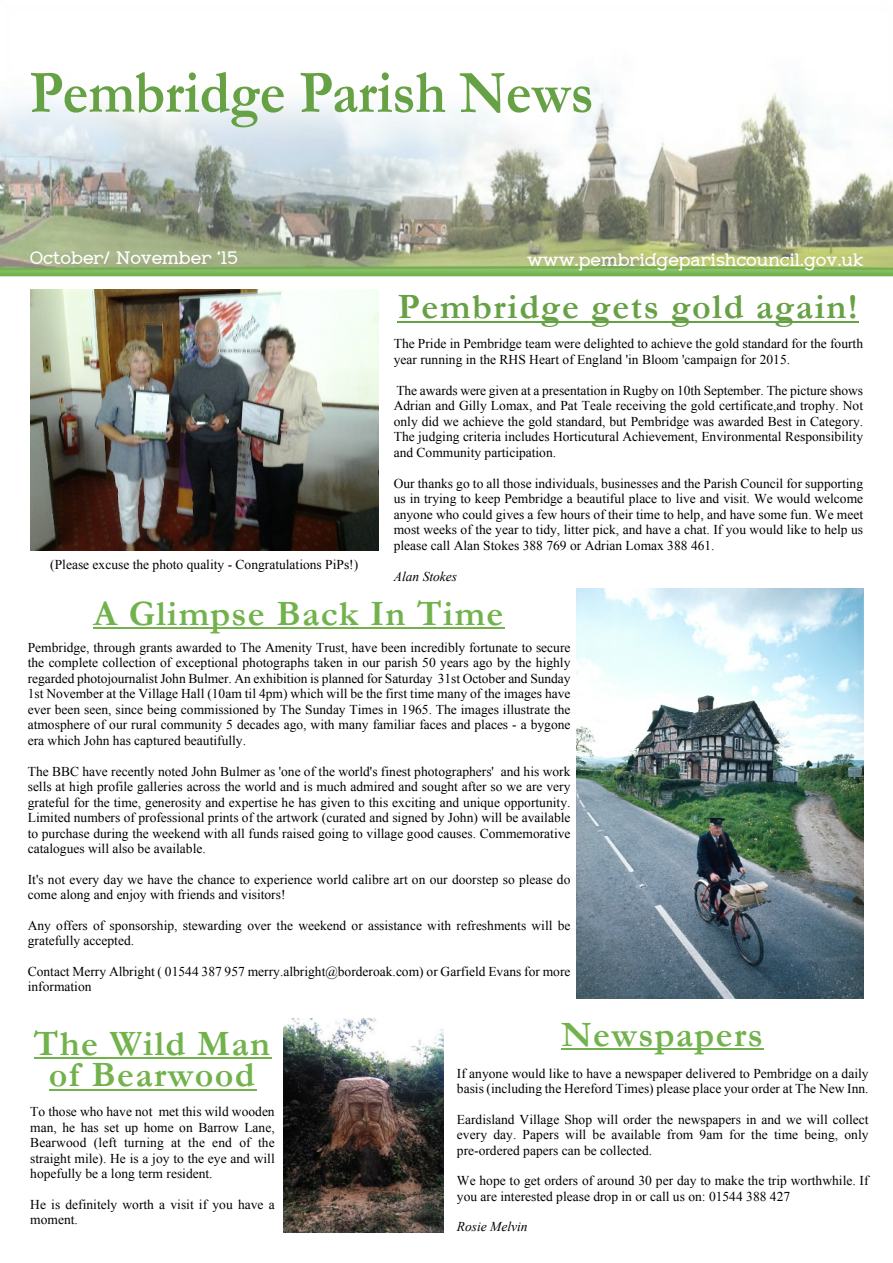
<style>
.page{position:relative;width:893px;height:1263px;background:#fff}
.page>*{position:absolute;margin:0;border:0;box-sizing:border-box;transform-origin:0 0}
.t1{font:700 61.35px "Garamond";color:#67a145;scale:.9 1}
.t2{font:700 36px/31.2px "Garamond";letter-spacing:.04em;color:#72b24c;text-align:center}
.t3{font:700 36px "Garamond";letter-spacing:.045em;color:#67a145}
.t4{font:18px "Zolano Serif BTN Bold";color:#fff}
.t5{font:13.5px/15.5px "Times New Roman";color:#000}
.t6{font:italic 13.5px "Times New Roman";color:#000}
</style>
<div class="page">
<img style="left:0;top:84px;width:893px;height:181px">
<img style="left:0;top:265px;width:893px;height:12px">
<svg style="left:0;top:266px;width:893px;height:10px;background:#7db559"></svg>
<hr style="left:398px;top:321px;width:461px;height:1px;background:#67a145">
<img style="left:576px;top:589px;width:287px;height:410px">
<hr style="left:94px;top:627px;width:411px;height:2px;background:#72b24c">
<hr style="left:34px;top:1057px;width:237px;height:2px;background:#72b24c">
<hr style="left:49px;top:1089px;width:207px;height:1px;background:#72b24c">
<img style="left:284px;top:1019px;width:160px;height:213px">
<hr style="left:561px;top:1048px;width:203px;height:2px;background:#72b24c">
<img style="left:30px;top:289px;width:348px;height:261px">
<h1 class="t1" style="left:30px;top:72px;width:628px">Pembridge Parish News</h1>
<h3 class="t4" style="left:30px;top:247px;width:210px">October/ November ‘15</h3>
<h3 class="t4" style="left:527px;top:248px;width:338px">www.pembridgeparishcouncil.gov.uk</h3>
<p class="t5" style="left:50px;top:558px;width:310px">(Please excuse the photo quality - Congratulations PiPs!)</p>
<h2 class="t3" style="left:398px;top:294px;width:461px">Pembridge gets gold again!</h2>
<p class="t5" style="left:394px;top:337px;width:471px">The Pride in Pembridge team were delighted to achieve the gold standard for the fourth year running in the RHS Heart of England 'in Bloom 'campaign for 2015.</p>
<p class="t5" style="left:394px;top:384px;width:471px;text-align:justify">The awards were given at a presentation in Rugby on 10th September. The picture shows Adrian and Gilly Lomax, and Pat Teale receiving the gold certificate,and trophy. Not only did we achieve the gold standard, but Pembridge was awarded Best in Category.<br>The judging criteria includes Horticutural Achievement, Environmental Responsibility and Community participation.</p>
<p class="t5" style="left:394px;top:477px;width:471px;text-align:justify">Our thanks go to all those individuals, businesses and the Parish Council for supporting us in trying to keep Pembridge a beautiful place to live and visit. We would welcome anyone who could gives a few hours of their time to help, and have some fun. We meet most weeks of the year to tidy, litter pick, and have a chat. If you would like to help us please call Alan Stokes 388 769 or Adrian Lomax 388 461.</p>
<p class="t6" style="left:394px;top:572px;width:65px">Alan Stokes</p>
<h2 class="t2" style="left:94px;top:602px;width:411px">A Glimpse Back In Time</h2>
<p class="t5" style="left:28px;top:641px;width:544px;text-align:justify">Pembridge, through grants awarded to The Amenity Trust, have been incredibly fortunate to secure the complete collection of exceptional photographs taken in our parish 50 years ago by the highly regarded photojournalist John Bulmer. An exhibition is planned for Saturday 31st October and Sunday 1st November at the Village Hall (10am til 4pm) which will be the first time many of the images have ever been seen, since being commissioned by The Sunday Times in 1965. The images illustrate the atmosphere of our rural community 5 decades ago, with many familiar faces and places - a bygone era which John has captured beautifully.</p>
<p class="t5" style="left:28px;top:764px;width:544px;text-align:justify">The BBC have recently noted John Bulmer as 'one of the world's finest photographers' and his work sells at high profile galleries across the world and is much admired and sought after so we are very grateful for the time, generosity and expertise he has given to this exciting and unique opportunity.<br>Limited numbers of professional prints of the artwork (curated and signed by John) will be available to purchase during the weekend with all funds raised going to village good causes. Commemorative catalogues will also be available.</p>
<p class="t5" style="left:28px;top:873px;width:544px">It's not every day we have the chance to experience world calibre art on our doorstep so please do come along and enjoy with friends and visitors!</p>
<p class="t5" style="left:28px;top:919px;width:544px">Any offers of sponsorship, stewarding over the weekend or assistance with refreshments will be gratefully accepted.</p>
<p class="t5" style="left:28px;top:965px;width:544px">Contact Merry Albright ( 01544 387 957 merry.albright@borderoak.com) or Garfield Evans for more information</p>
<h2 class="t2" style="left:34px;top:1032px;width:238px">The Wild Man of Bearwood</h2>
<p class="t5" style="left:30px;top:1105px;width:246px;text-align:justify">To those who have not met this wild wooden man, he has set up home on Barrow Lane, Bearwood (left turning at the end of the straight mile). He is a joy to the eye and will hopefully be a long term resident.</p>
<p class="t5" style="left:30px;top:1198px;width:246px">He is definitely worth a visit if you have a moment.</p>
<h2 class="t2" style="left:561px;top:1023px;width:203px">Newspapers</h2>
<p class="t5" style="left:457px;top:1067px;width:413px">If anyone would like to have a newspaper delivered to Pembridge on a daily basis (including the Hereford Times) please place your order at The New Inn.</p>
<p class="t5" style="left:457px;top:1113px;width:413px;text-align:justify">Eardisland Village Shop will order the newspapers in and we will collect every day. Papers will be available from 9am for the time being, only pre-ordered papers can be collected.</p>
<p class="t5" style="left:457px;top:1174px;width:413px">We hope to get orders of around 30 per day to make the trip worthwhile. If you are interested please drop in or call us on: 01544 388 427</p>
<p class="t6" style="left:457px;top:1222px;width:72px">Rosie Melvin</p>
</div>
